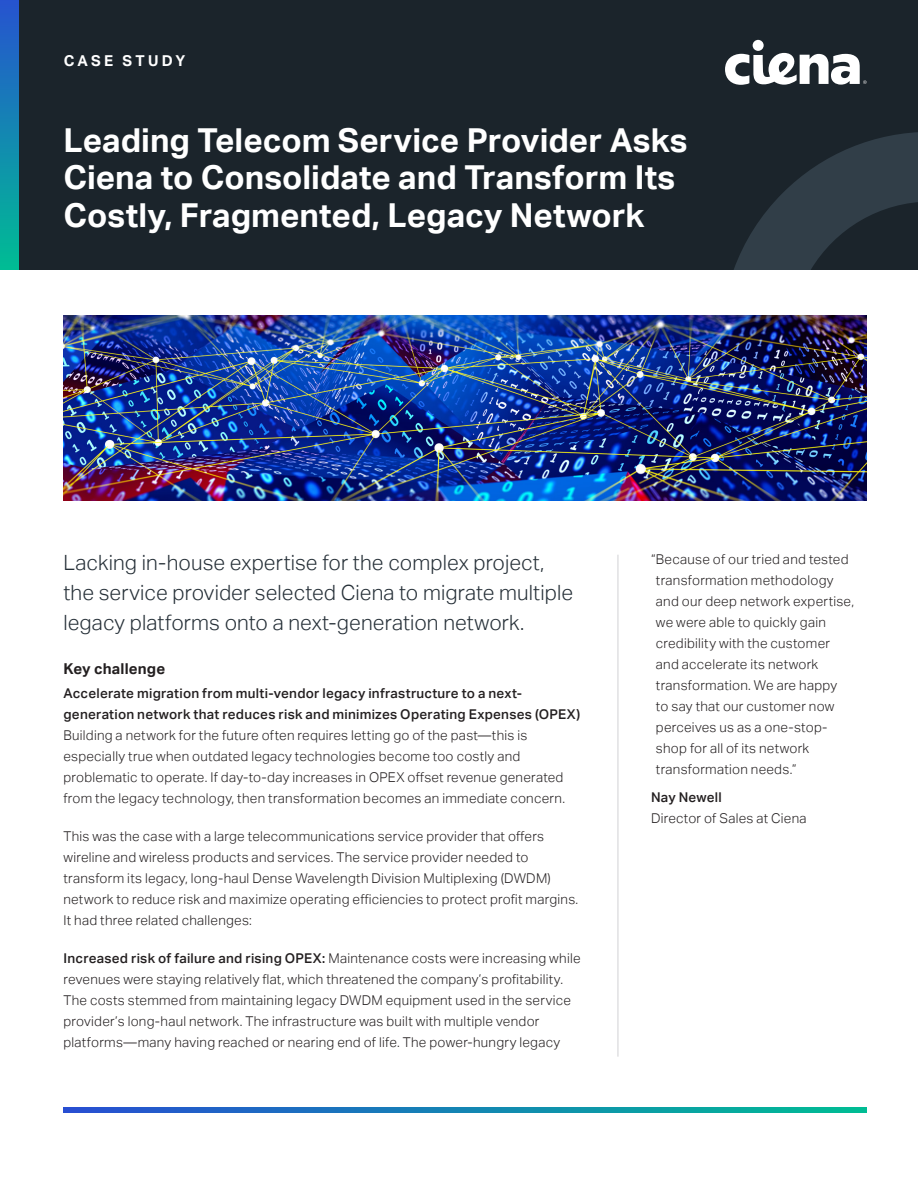
<style>
.page{position:relative;width:918px;height:1188px;background:#fff}
.page>*{position:absolute;margin:0;border:0;box-sizing:border-box;transform-origin:0 0}
.Product_Headline{font:700 33px/37.5px "Aktiv Grotesk";color:#fff}
.Intro_Copy{font:300 21px/30px "Aktiv Grotesk";letter-spacing:.005em;color:#252f37}
.Headline_for_body_co{font:700 15px "Aktiv Grotesk";letter-spacing:.01em;color:#231f20}
.t1{font:700 15px "Aktiv Grotesk";letter-spacing:.22em;color:#fff}
.Body_Copy{font:300 13.5px/21px "Aktiv Grotesk";letter-spacing:.02em;color:#231f20}
.Sidebar_Bullets{font:300 13.5px/21px "Aktiv Grotesk";letter-spacing:.02em;color:#231f20}
.subhead{font:500 13.5px/21px "Aktiv Grotesk";letter-spacing:.02em;color:#231f20}
.s1{font-weight:500}
</style>
<div class="page">
<div style="left:0;top:0;width:918px;height:270px;background:#1b242b"></div>
<svg style="left:63px;top:1108px;width:804px;height:4px;background:#1385b2"></svg>
<div style="left:753px;top:40px;width:11px;height:11px;background:#fff;border-radius:50%"></div>
<svg style="left:725px;top:53px;width:142px;height:32px"></svg>
<div style="left:0;top:0;width:18px;height:270px;background:linear-gradient(to bottom,#2653cf,#00bc94)"></div>
<svg style="left:734px;top:132px;width:184px;height:138px"></svg>
<img style="left:63px;top:316px;width:804px;height:184px">
<hr style="left:618px;top:555px;width:1px;height:502px;background:#d1d2d4">
<p class="t1" style="left:64px;top:52px;width:123px">CASE STUDY</p>
<p class="Product_Headline" style="left:63px;top:122px;width:625px">Leading Telecom Service Provider Asks<br>Ciena to Consolidate and Transform Its<br>Costly, Fragmented, Legacy Network</p>
<p class="Intro_Copy" style="left:63px;top:547px;width:511px">Lacking in-house expertise for the complex project, the service provider selected Ciena to migrate multiple legacy platforms onto a next-generation network.</p>
<p class="Headline_for_body_co" style="left:63px;top:660px;width:103px">Key challenge</p>
<p class="subhead" style="left:63px;top:683px;width:518px">Accelerate migration from multi-vendor legacy infrastructure to a next&shy;generation network that reduces risk and minimizes Operating Expenses (OPEX)</p>
<p class="Body_Copy" style="left:63px;top:725px;width:503px">Building a network for the future often requires letting go of the past—this is especially true when outdated legacy technologies become too costly and problematic to operate. If day-to-day increases in OPEX offset revenue generated from the legacy technology, then transformation becomes an immediate concern.</p>
<p class="Body_Copy" style="left:63px;top:826px;width:516px">This was the case with a large telecommunications service provider that offers wireline and wireless products and services. The service provider needed to transform its legacy, long-haul Dense Wavelength Division Multiplexing (DWDM) network to reduce risk and maximize operating efficiencies to protect profit margins.<br>It had three related challenges:</p>
<p class="Body_Copy" style="left:63px;top:948px;width:519px"><span class="s1">Increased risk of failure and rising OPEX:</span> Maintenance costs were increasing while revenues were staying relatively flat, which threatened the company’s profitability.<br>The costs stemmed from maintaining legacy DWDM equipment used in the service provider’s long-haul network. The infrastructure was built with multiple vendor platforms—many having reached or nearing end of life. The power-hungry legacy</p>
<p class="Sidebar_Bullets" style="left:656px;top:549px;width:200px;text-indent:-5px">“Because of our tried and tested transformation methodology and our deep network expertise, we were able to quickly gain credibility with the customer and accelerate its network transformation. We are happy<br>to say that our customer now perceives us as a one-stop&shy;shop for all of its network transformation needs.”</p>
<p class="Sidebar_Bullets" style="left:651px;top:787px;width:157px"><span class="s1">Nay Newell<br></span>Director of Sales at Ciena</p>
</div>
